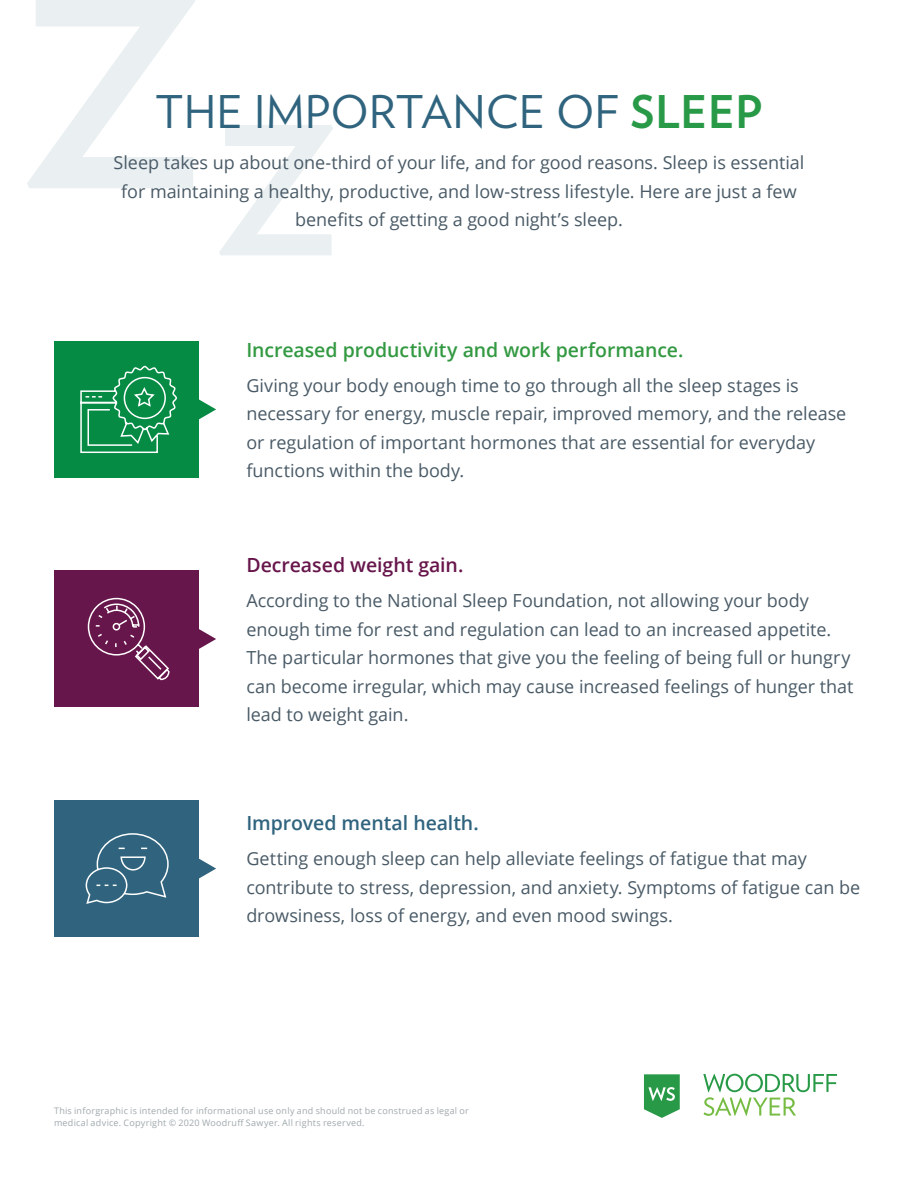
<style>
.page{position:relative;width:918px;height:1188px;background:#fff}
.page>*{position:absolute;margin:0;border:0;box-sizing:border-box;transform-origin:0 0}
.t1{font:459.45px "Verlag";color:#30647e}
.t2{font:45px "Verlag";letter-spacing:.015em;color:#30647e}
.t3{font:600 19.5px "Open Sans";color:#339942}
.t4{font:600 19.5px "Open Sans";letter-spacing:-.005em;color:#30647e}
.t5{font:600 19.5px "Open Sans";letter-spacing:-.005em;color:#67164b}
.t6{font:18px/28.5px "Open Sans";letter-spacing:-.005em;color:#495a66}
.t7{font:9px/12px "Open Sans";letter-spacing:.025em;color:#a0a9ad}
.s1{font-weight:700;color:#289a47}
</style>
<div class="page">
<svg style="left:703px;top:1074px;width:134px;height:42px"></svg>
<svg style="left:644px;top:1074px;width:36px;height:44px"></svg>
<div style="left:54px;top:341px;width:145px;height:137px;background:#058b44"></div>
<div style="left:54px;top:571px;width:145px;height:136px;background:#67164b"></div>
<svg style="left:199px;top:629px;width:17px;height:20px"></svg>
<div style="left:54px;top:800px;width:145px;height:137px;background:#30647e"></div>
<svg style="left:199px;top:858px;width:17px;height:21px"></svg>
<svg style="left:80px;top:365px;width:136px;height:88px"></svg>
<svg style="left:87px;top:597px;width:83px;height:84px"></svg>
<svg style="left:85px;top:833px;width:84px;height:71px"></svg>
<h1 class="t1" style="left:19px;top:-321px;width:322px">z<sub>z</sub></h1>
<h2 class="t2" style="left:156px;top:78px;width:608px">THE IMPORTANCE OF <span class="s1">SLEEP</span></h2>
<p class="t6" style="left:114px;top:148px;width:692px;text-align:center">Sleep takes up about one-third of your life, and for good reasons. Sleep is essential for maintaining a healthy, productive, and low-stress lifestyle. Here are just a few benefits of getting a good night’s sleep.</p>
<p class="t3" style="left:246px;top:336px;width:439px">Increased productivity and work performance.</p>
<p class="t6" style="left:246px;top:371px;width:602px">Giving your body enough time to go through all the sleep stages is necessary for energy, muscle repair, improved memory, and the release or regulation of important hormones that are essential for everyday functions within the body.</p>
<p class="t5" style="left:246px;top:551px;width:219px">Decreased weight gain.</p>
<p class="t6" style="left:246px;top:586px;width:609px">According to the National Sleep Foundation, not allowing your body enough time for rest and regulation can lead to an increased appetite.<br>The particular hormones that give you the feeling of being full or hungry can become irregular, which may cause increased feelings of hunger that lead to weight gain.</p>
<p class="t4" style="left:246px;top:809px;width:234px">Improved mental health.</p>
<p class="t6" style="left:246px;top:844px;width:615px">Getting enough sleep can help alleviate feelings of fatigue that may contribute to stress, depression, and anxiety. Symptoms of fatigue can be drowsiness, loss of energy, and even mood swings.</p>
<p class="t7" style="left:54px;top:1105px;width:416px">This inforgraphic is intended for informational use only and should not be construed as legal or medical advice. Copyright © 2020 Woodruff Sawyer. All rights reserved.</p>
</div>
